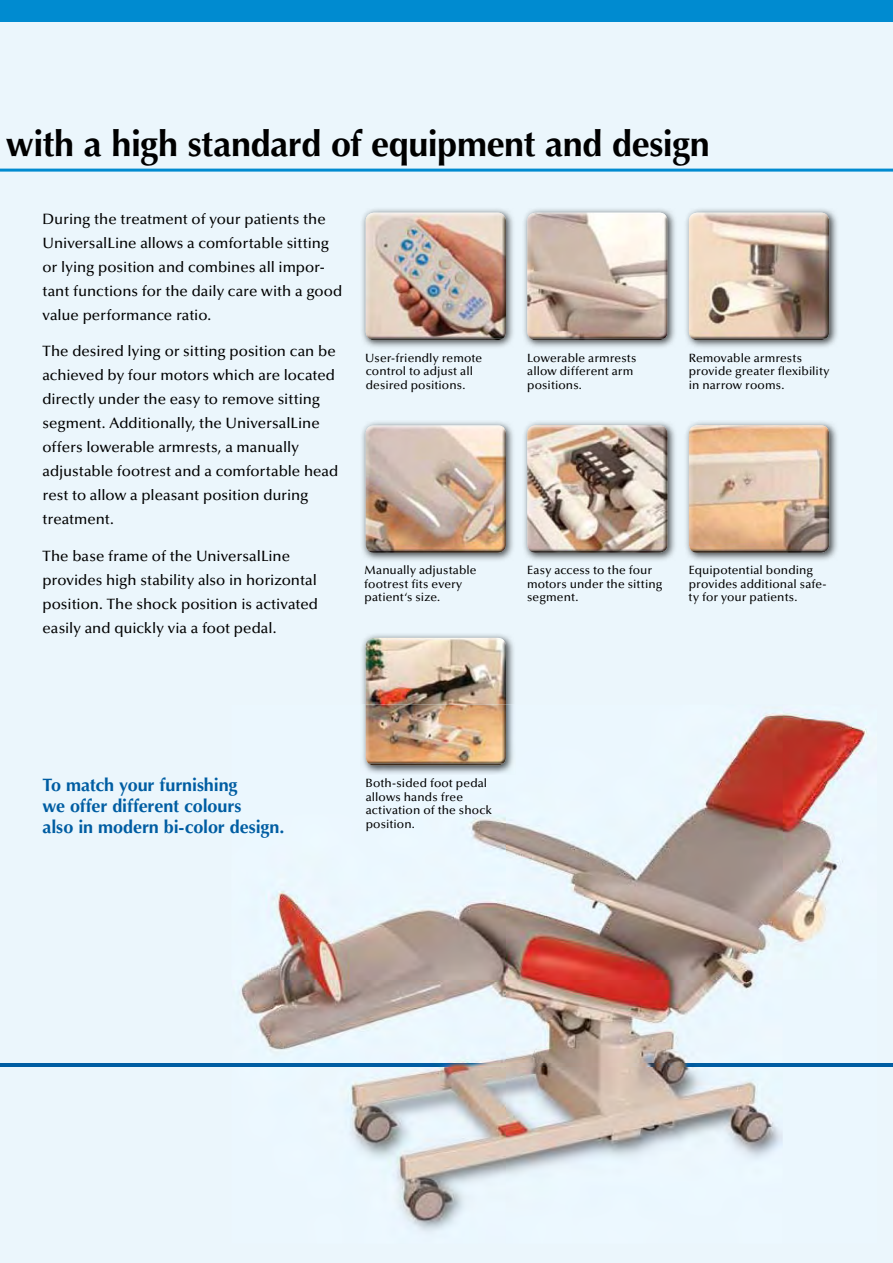
<style>
.page{position:relative;width:893px;height:1263px;background:#ebf6fc}
.page>*{position:absolute;margin:0;border:0;box-sizing:border-box;transform-origin:0 0}
.t1{font:700 36px "Optima LT Std";letter-spacing:-.01em;color:#000}
.t2{font:700 18px/21px "Optima LT Std";letter-spacing:-.005em;color:#005da2}
.t3{font:500 15px/24px "Optima LT Std";color:#000}
.t4{font:500 12px/13.5px "Optima LT Std";letter-spacing:.01em;color:#000}
</style>
<div class="page">
<div style="left:0;top:0;width:893px;height:21px;background:#008bd0"></div>
<hr style="left:0;top:169px;width:893px;height:3px;background:#008bd0">
<hr style="left:0;top:1063px;width:893px;height:3px;background:#005da2">
<img style="left:524px;top:209px;width:151px;height:138px">
<img style="left:666px;top:217px;width:2px;height:120px">
<img style="left:531px;top:213px;width:133px;height:1px">
<img style="left:530px;top:338px;width:135px;height:2px">
<img style="left:527px;top:214px;width:4px;height:118px">
<img style="left:362px;top:209px;width:151px;height:138px">
<img style="left:369px;top:213px;width:134px;height:1px">
<img style="left:368px;top:338px;width:135px;height:2px">
<svg style="left:366px;top:214px;width:3px;height:6px"></svg>
<img style="left:231px;top:713px;width:646px;height:518px">
<img style="left:231px;top:1063px;width:646px;height:3px">
<img style="left:524px;top:422px;width:151px;height:138px">
<img style="left:531px;top:425px;width:133px;height:2px">
<img style="left:529px;top:427px;width:139px;height:124px">
<img style="left:530px;top:551px;width:135px;height:2px">
<img style="left:527px;top:427px;width:4px;height:118px">
<img style="left:686px;top:422px;width:151px;height:138px">
<img style="left:692px;top:551px;width:129px;height:2px">
<img style="left:692px;top:425px;width:134px;height:2px">
<img style="left:689px;top:427px;width:140px;height:124px">
<img style="left:686px;top:209px;width:151px;height:138px">
<img style="left:692px;top:213px;width:134px;height:1px">
<img style="left:692px;top:338px;width:134px;height:2px">
<img style="left:689px;top:214px;width:3px;height:118px">
<img style="left:362px;top:422px;width:151px;height:138px">
<img style="left:369px;top:425px;width:134px;height:2px">
<img style="left:368px;top:551px;width:135px;height:2px">
<img style="left:366px;top:427px;width:140px;height:124px">
<img style="left:360px;top:634px;width:155px;height:141px">
<img style="left:369px;top:638px;width:134px;height:1px">
<img style="left:368px;top:763px;width:135px;height:2px">
<img style="left:366px;top:639px;width:140px;height:124px">
<h1 class="t1" style="left:6px;top:123px;width:706px">with a high standard of equipment and design</h1>
<p class="t3" style="left:43px;top:207px;width:301px">During the treatment of your patients the UniversalLine allows a comfortable sitting or lying position and combines all impor&shy;tant functions for the daily care with a good value performance ratio.</p>
<p class="t3" style="left:43px;top:340px;width:297px">The desired lying or sitting position can be achieved by four motors which are located directly under the easy to remove sitting segment. Additionally, the UniversalLine offers lowerable armrests, a manually adjustable footrest and a comfortable head rest to allow a pleasant position during treatment.</p>
<p class="t3" style="left:43px;top:544px;width:277px">The base frame of the UniversalLine provides high stability also in horizontal position. The shock position is activated easily and quickly via a foot pedal.</p>
<p class="t4" style="left:365px;top:351px;width:118px">User-friendly remote control to adjust all desired positions.</p>
<p class="t4" style="left:689px;top:351px;width:142px">Removable armrests provide greater flexibility in narrow rooms.</p>
<p class="t4" style="left:527px;top:351px;width:111px">Lowerable armrests allow different arm positions.</p>
<p class="t4" style="left:364px;top:564px;width:114px">Manually adjustable footrest fits every patient‘s size.</p>
<p class="t4" style="left:527px;top:564px;width:137px">Easy access to the four motors under the sitting segment.</p>
<p class="t4" style="left:689px;top:564px;width:139px">Equipotential bonding provides additional safe&shy;ty for your patients.</p>
<p class="t2" style="left:43px;top:775px;width:244px">To match your furnishing<br>we offer different colours<br>also in modern bi-color design.</p>
<p class="t4" style="left:365px;top:776px;width:128px">Both-sided foot pedal allows hands free activation of the shock position.</p>
</div>
